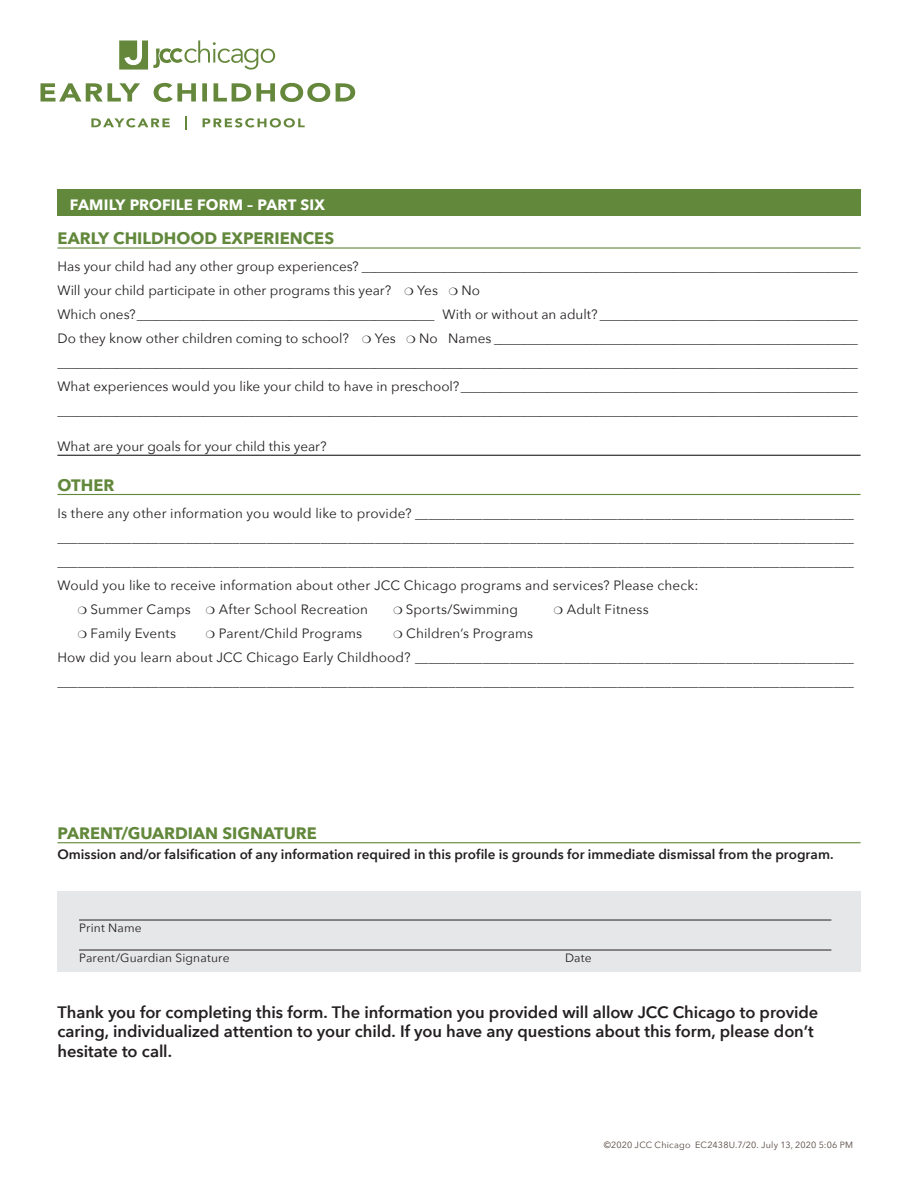
<style>
.page{position:relative;width:918px;height:1188px;background:#fff}
.page>*{position:absolute;margin:0;border:0;box-sizing:border-box;transform-origin:0 0}
.t1{font:600 16.5px/19.5px "Avenir Next";letter-spacing:-.005em;color:#231f20}
.Section_Head{font:700 16.5px "Avenir Next";color:#62883b}
.t2{font:700 15px "Avenir Next";letter-spacing:.01em;color:#fff}
.fill-in{font:13.5px/24px "Avenir Next";letter-spacing:.005em;color:#231f20}
.t3{font:600 13.5px "Avenir Next";color:#231f20}
.Section_Head-2{font:13.5px "Avenir Next";color:#231f20}
.body{font:12px "Avenir Next";letter-spacing:.01em;color:#231f20}
.t4{font:9px "Avenir Next";letter-spacing:.02em;color:#544640}
</style>
<div class="page">
<svg style="left:91px;top:116px;width:214px;height:14px"></svg>
<svg style="left:41px;top:83px;width:314px;height:19px"></svg>
<svg style="left:119px;top:40px;width:156px;height:30px"></svg>
<div style="left:57px;top:891px;width:804px;height:81px;background:#e6e7e9"></div>
<hr style="left:79px;top:920px;width:752px;height:1px;background:#231f20">
<hr style="left:79px;top:950px;width:752px;height:1px;background:#231f20">
<div style="left:57px;top:189px;width:804px;height:27px;background:#62883b"></div>
<hr style="left:57px;top:247px;width:804px;height:2px;background:#62883b">
<hr style="left:57px;top:455px;width:804px;height:1px;background:#231f20">
<hr style="left:57px;top:494px;width:804px;height:1px;background:#62883b">
<hr style="left:57px;top:842px;width:804px;height:1px;background:#62883b">
<p class="t2" style="left:70px;top:191px;width:257px">FAMILY PROFILE FORM – PART SIX</p>
<p class="Section_Head" style="left:57px;top:224px;width:278px">EARLY CHILDHOOD EXPERIENCES</p>
<p class="fill-in" style="left:57px;top:254px;width:802px">Has your child had any other group experiences? ___________________________________________________________________________</p>
<p class="fill-in" style="left:57px;top:278px;width:424px">Will your child participate in other programs this year? ❍ Yes ❍ No</p>
<p class="fill-in" style="left:57px;top:302px;width:802px">Which ones?_____________________________________________ With or without an adult? _______________________________________<br>Do they know other children coming to school? ❍ Yes ❍ No Names _______________________________________________________</p>
<p class="fill-in" style="left:57px;top:350px;width:802px">_________________________________________________________________________________________________________________________</p>
<p class="fill-in" style="left:57px;top:374px;width:802px">What experiences would you like your child to have in preschool?____________________________________________________________ _________________________________________________________________________________________________________________________</p>
<p class="Section_Head-2" style="left:57px;top:435px;width:271px">What are your goals for your child this year?</p>
<p class="Section_Head" style="left:57px;top:471px;width:58px">OTHER</p>
<p class="fill-in" style="left:57px;top:501px;width:798px">Is there any other information you would like to provide? _________________________________________________________________</p>
<p class="fill-in" style="left:57px;top:525px;width:798px">______________________________________________________________________________________________________________________</p>
<p class="fill-in" style="left:57px;top:549px;width:798px">______________________________________________________________________________________________________________________</p>
<p class="fill-in" style="left:57px;top:573px;width:643px">Would you like to receive information about other JCC Chicago programs and services? Please check:</p>
<p class="fill-in" style="left:78px;top:597px;width:292px">❍ Summer Camps ❍ After School Recreation</p>
<p class="fill-in" style="left:393px;top:597px;width:126px">❍ Sports/Swimming</p>
<p class="fill-in" style="left:554px;top:597px;width:96px">❍ Adult Fitness</p>
<p class="fill-in" style="left:78px;top:621px;width:100px">❍ Family Events</p>
<p class="fill-in" style="left:206px;top:621px;width:158px">❍ Parent/Child Programs</p>
<p class="fill-in" style="left:393px;top:621px;width:141px">❍ Children’s Programs</p>
<p class="fill-in" style="left:57px;top:645px;width:798px">How did you learn about JCC Chicago Early Childhood? _________________________________________________________________</p>
<p class="fill-in" style="left:57px;top:669px;width:798px">______________________________________________________________________________________________________________________</p>
<p class="Section_Head" style="left:57px;top:819px;width:261px">PARENT/GUARDIAN SIGNATURE</p>
<p class="t3" style="left:57px;top:842px;width:778px">Omission and/or falsification of any information required in this profile is grounds for immediate dismissal from the program.</p>
<p class="body" style="left:79px;top:918px;width:64px">Print Name</p>
<p class="body" style="left:79px;top:948px;width:152px">Parent/Guardian Signature</p>
<p class="body" style="left:565px;top:948px;width:28px">Date</p>
<p class="t1" style="left:57px;top:1002px;width:762px">Thank you for completing this form. The information you provided will allow JCC Chicago to provide caring, individualized attention to your child. If you have any questions about this form, please don’t hesitate to call.</p>
<p class="t4" style="left:604px;top:1137px;width:251px">©2020 JCC Chicago EC2438U.7/20. July 13, 2020 5:06 PM</p>
</div>
